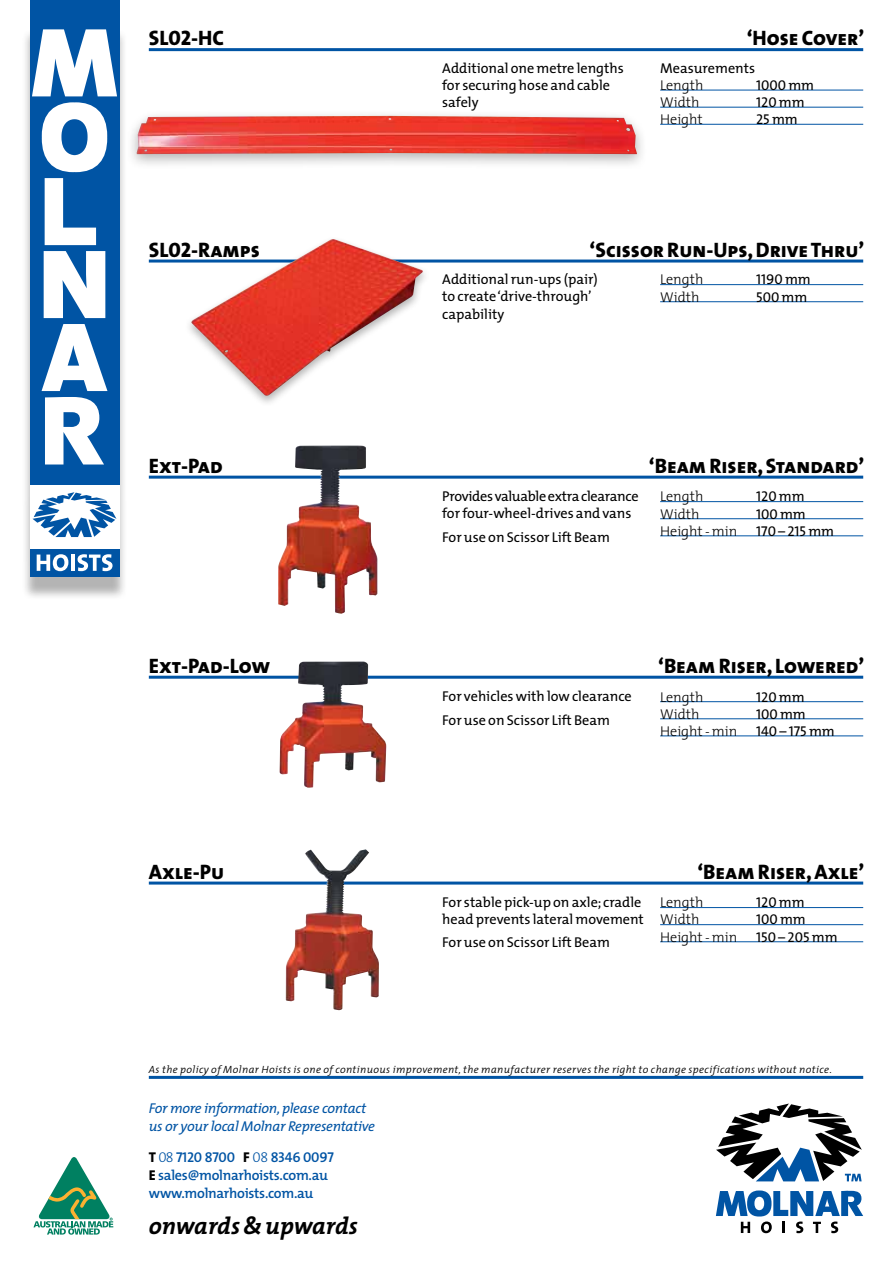
<style>
.page{position:relative;width:893px;height:1263px;background:#fff}
.page>*{position:absolute;margin:0;border:0;box-sizing:border-box;transform-origin:0 0}
.t1{font:italic 700 24px "The Mix";color:#000}
.t2{font:21px "The Mix Extra Bold Caps";color:#000}
.t3{font:14.25px/17.1px "The Mix";color:#000}
.t4{font:300 14.25px "The Mix";color:#000}
.t5{font:14.25px "The Mix Caps";color:#000}
.t6{font:italic 14.25px/18px "The Mix";letter-spacing:-.02em;color:#0054a4}
.t7{font:14.25px/17.1px "The Mix";letter-spacing:-.02em;color:#000}
.t8{font:600 14.25px/18px "The Mix";letter-spacing:-.02em;color:#0054a4}
.t9{font:14.25px "The Mix Semi Bold Caps";letter-spacing:-.02em;color:#0054a4}
.t10{font:italic 300 10.5px "The Mix";letter-spacing:.04em;color:#000}
.s1{font-family:"The Mix"}
.s2{font-family:"The Mix Extra Bold Caps";color:#000}
.s3{font-family:"The Mix Light Caps"}
.s4{font-family:"The Mix Extra Bold Caps";font-weight:400;color:#000}
</style>
<div class="page">
<hr style="left:660px;top:284px;width:203px;height:1px;background:#0054a4">
<hr style="left:660px;top:301px;width:203px;height:1px;background:#0054a4">
<hr style="left:149px;top:260px;width:714px;height:3px;background:#0054a4">
<div style="left:184px;top:236px;width:246px;height:172px;background:#fff"></div>
<img style="left:191px;top:239px;width:232px;height:157px">
<hr style="left:660px;top:701px;width:203px;height:1px;background:#0054a4">
<hr style="left:660px;top:718px;width:203px;height:1px;background:#0054a4">
<hr style="left:660px;top:736px;width:203px;height:1px;background:#0054a4">
<hr style="left:149px;top:676px;width:714px;height:3px;background:#0054a4">
<hr style="left:660px;top:501px;width:203px;height:1px;background:#0054a4">
<hr style="left:660px;top:518px;width:203px;height:1px;background:#0054a4">
<hr style="left:660px;top:536px;width:203px;height:1px;background:#0054a4">
<hr style="left:149px;top:476px;width:714px;height:3px;background:#0054a4">
<hr style="left:660px;top:907px;width:203px;height:1px;background:#0054a4">
<hr style="left:660px;top:924px;width:203px;height:1px;background:#0054a4">
<hr style="left:660px;top:941px;width:203px;height:1px;background:#0054a4">
<hr style="left:149px;top:881px;width:714px;height:3px;background:#0054a4">
<div style="left:30px;top:0;width:89px;height:432px;background:#0054a4"></div>
<div style="left:22px;top:28px;width:105px;height:572px;background:#000;opacity:.3"></div>
<div style="left:30px;top:21px;width:89px;height:556px;background:#0054a4"></div>
<div style="left:30px;top:485px;width:89px;height:63px;background:#fff"></div>
<svg style="left:33px;top:492px;width:84px;height:45px"></svg>
<svg style="left:32px;top:29px;width:85px;height:67px"></svg>
<svg style="left:42px;top:102px;width:65px;height:70px"></svg>
<svg style="left:45px;top:178px;width:51px;height:67px"></svg>
<svg style="left:44px;top:251px;width:61px;height:67px"></svg>
<svg style="left:42px;top:324px;width:65px;height:67px"></svg>
<svg style="left:45px;top:397px;width:59px;height:67px"></svg>
<svg style="left:37px;top:554px;width:31px;height:17px"></svg>
<hr style="left:71px;top:554px;width:4px;height:17px;background:#fff">
<svg style="left:78px;top:554px;width:35px;height:17px"></svg>
<hr style="left:149px;top:1076px;width:714px;height:3px;background:#0054a4">
<svg style="left:716px;top:1103px;width:146px;height:78px"></svg>
<svg style="left:716px;top:1190px;width:147px;height:43px"></svg>
<div style="left:841px;top:1191px;width:7px;height:25px;background:#0054a4"></div>
<div style="left:126px;top:108px;width:522px;height:62px;background:#000;opacity:.3"></div>
<img style="left:137px;top:116px;width:500px;height:38px">
<hr style="left:660px;top:90px;width:203px;height:1px;background:#0054a4">
<hr style="left:660px;top:107px;width:203px;height:1px;background:#0054a4">
<hr style="left:660px;top:124px;width:203px;height:1px;background:#0054a4">
<hr style="left:149px;top:48px;width:714px;height:3px;background:#0054a4">
<svg style="left:33px;top:1157px;width:81px;height:78px"></svg>
<img style="left:286px;top:849px;width:93px;height:161px">
<img style="left:280px;top:661px;width:106px;height:127px">
<img style="left:278px;top:445px;width:99px;height:169px">
<h2 class="t2" style="left:149px;top:20px;width:77px">SL02-HC</h2>
<h2 class="t2" style="left:747px;top:20px;width:119px">‘Hose Cover’</h2>
<p class="t3" style="left:442px;top:59px;width:183px">Additional one metre lengths for securing hose and cable safely</p>
<p class="t3" style="left:660px;top:59px;width:96px">Measurements</p>
<p class="t4" style="left:660px;top:73px;width:45px">Length</p>
<p class="t5" style="left:756px;top:73px;width:59px">1000 <span class="s1">mm</span></p>
<p class="t4" style="left:660px;top:90px;width:41px">Width</p>
<p class="t5" style="left:756px;top:90px;width:50px">120 <span class="s1">mm</span></p>
<p class="t4" style="left:660px;top:107px;width:44px">Height</p>
<p class="t5" style="left:756px;top:107px;width:43px">25 <span class="s1">mm</span></p>
<h2 class="t2" style="left:149px;top:232px;width:113px">SL02-Ramps</h2>
<h2 class="t2" style="left:590px;top:232px;width:276px">‘Scissor Run-Ups, Drive Thru’</h2>
<p class="t3" style="left:442px;top:271px;width:157px">Additional run-ups (pair) to create ‘drive-through’ capability</p>
<p class="t4" style="left:660px;top:268px;width:45px">Length</p>
<p class="t5" style="left:756px;top:268px;width:56px">1190 <span class="s1">mm</span></p>
<p class="t4" style="left:660px;top:285px;width:41px">Width</p>
<p class="t5" style="left:756px;top:285px;width:53px">500 <span class="s1">mm</span></p>
<h2 class="t2" style="left:149px;top:448px;width:75px">Ext-Pad</h2>
<h2 class="t2" style="left:649px;top:448px;width:217px">‘Beam Riser, Standard’</h2>
<p class="t7" style="left:442px;top:488px;width:198px">Provides valuable extra clearance for four-wheel-drives and vans</p>
<p class="t3" style="left:442px;top:528px;width:169px">For use on Scissor Lift Beam</p>
<p class="t4" style="left:660px;top:485px;width:45px">Length</p>
<p class="t5" style="left:756px;top:485px;width:50px">120 <span class="s1">mm</span></p>
<p class="t4" style="left:660px;top:502px;width:41px">Width</p>
<p class="t5" style="left:756px;top:502px;width:51px">100 <span class="s1">mm</span></p>
<p class="t4" style="left:660px;top:519px;width:79px">Height - min</p>
<p class="t5" style="left:756px;top:519px;width:80px">170 <span class="s1">–</span> 215 <span class="s1">mm</span></p>
<h2 class="t2" style="left:149px;top:648px;width:123px">Ext-Pad-Low</h2>
<h2 class="t2" style="left:658px;top:648px;width:208px">‘Beam Riser, Lowered’</h2>
<p class="t3" style="left:442px;top:685px;width:191px;line-height:23.1px">For vehicles with low clearance<br>For use on Scissor Lift Beam</p>
<p class="t4" style="left:660px;top:685px;width:45px">Length</p>
<p class="t5" style="left:756px;top:685px;width:50px">120 <span class="s1">mm</span></p>
<p class="t4" style="left:660px;top:702px;width:41px">Width</p>
<p class="t5" style="left:756px;top:702px;width:51px">100 <span class="s1">mm</span></p>
<p class="t4" style="left:660px;top:719px;width:79px">Height - min</p>
<p class="t5" style="left:756px;top:719px;width:80px">140 <span class="s1">–</span> 175 <span class="s1">mm</span></p>
<h2 class="t2" style="left:149px;top:854px;width:77px">Axle-Pu</h2>
<h2 class="t2" style="left:697px;top:854px;width:169px">‘Beam Riser, Axle’</h2>
<p class="t3" style="left:442px;top:893px;width:203px">For stable pick-up on axle; cradle head prevents lateral movement</p>
<p class="t3" style="left:442px;top:934px;width:169px">For use on Scissor Lift Beam</p>
<p class="t4" style="left:660px;top:891px;width:45px">Length</p>
<p class="t5" style="left:756px;top:891px;width:50px">120 <span class="s1">mm</span></p>
<p class="t4" style="left:660px;top:908px;width:41px">Width</p>
<p class="t5" style="left:756px;top:908px;width:51px">100 <span class="s1">mm</span></p>
<p class="t4" style="left:660px;top:925px;width:79px">Height - min</p>
<p class="t5" style="left:756px;top:925px;width:83px">150 <span class="s1">–</span> 205 <span class="s1">mm</span></p>
<p class="t10" style="left:149px;top:1060px;width:685px">As the policy of Molnar Hoists is one of continuous improvement, the manufacturer reserves the right to change specifications without notice.</p>
<p class="t6" style="left:149px;top:1098px;width:228px">For more information, please contact us or your local Molnar Representative</p>
<p class="t9" style="left:149px;top:1145px;width:186px"><span class="s2">T</span> <span class="s3">08</span> 7120 8700 <span class="s2">F</span> <span class="s3">08</span> 8346 0097</p>
<p class="t8" style="left:149px;top:1165px;width:181px"><span class="s4">E</span> sales@molnarhoists.com.au www.molnarhoists.com.au</p>
<h1 class="t1" style="left:149px;top:1206px;width:211px">onwards &amp; upwards</h1>
</div>
